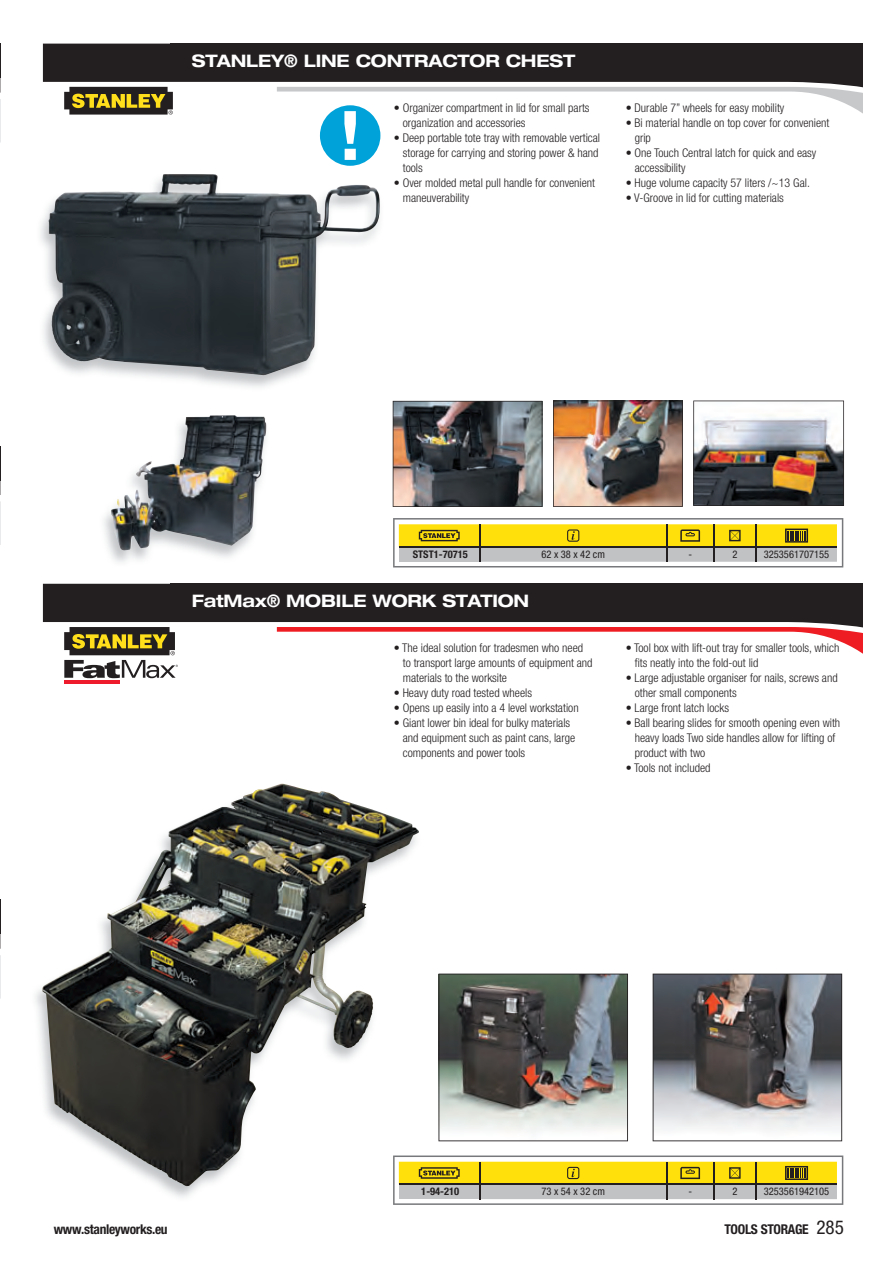
<style>
.page{position:relative;width:893px;height:1264px;background:#fff}
.page>*{position:absolute;margin:0;border:0;box-sizing:border-box;transform-origin:0 0}
.t1{font:700 expanded 17.25px "Helvetica Neue LT Pro";letter-spacing:-.01em;color:#fff}
.t2{font:700 condensed 13.5px "Helvetica Neue LT Pro";letter-spacing:-.025em;color:#231f20}
.t3{font:300 condensed 12px/15px "Helvetica Neue LT Pro";color:#231f20}
.t4{font:condensed 10.5px "Helvetica Neue LT Pro";color:#231f20}
.t5{font:700 condensed 10.5px "Helvetica Neue LT Pro";color:#231f20}
.s1{font-weight:400;font-size:19.05px}
</style>
<div class="page">
<svg style="left:0;top:78px;width:1px;height:15px"></svg>
<svg style="left:0;top:99px;width:1px;height:44px"></svg>
<svg style="left:0;top:480px;width:1px;height:15px"></svg>
<svg style="left:0;top:501px;width:1px;height:44px"></svg>
<svg style="left:0;top:933px;width:1px;height:15px"></svg>
<svg style="left:0;top:955px;width:1px;height:44px"></svg>
<img style="left:48px;top:174px;width:332px;height:201px">
<svg style="left:43px;top:44px;width:820px;height:122px"></svg>
<img style="left:104px;top:416px;width:163px;height:146px">
<img style="left:111px;top:415px;width:139px;height:135px">
<img style="left:393px;top:401px;width:149px;height:106px">
<img style="left:553px;top:400px;width:129px;height:107px">
<img style="left:693px;top:400px;width:151px;height:106px">
<img style="left:35px;top:783px;width:384px;height:415px">
<img style="left:42px;top:783px;width:240px;height:403px">
<img style="left:438px;top:973px;width:190px;height:168px">
<svg style="left:652px;top:973px;width:190px;height:168px;background:#807f81"></svg>
<hr style="left:64px;top:680px;width:56px;height:4px;background:#ee1b2c">
<svg style="left:43px;top:584px;width:820px;height:95px"></svg>
<hr style="left:0;top:44px;width:1px;height:34px;background:#231f20">
<hr style="left:0;top:446px;width:1px;height:34px;background:#231f20">
<hr style="left:0;top:899px;width:1px;height:34px;background:#231f20">
<div style="left:170px;top:44px;width:723px;height:34px;background:#231f20"></div>
<svg style="left:393px;top:518px;width:450px;height:49px"></svg>
<div style="left:170px;top:584px;width:723px;height:34px;background:#231f20"></div>
<svg style="left:393px;top:1155px;width:450px;height:50px"></svg>
<div style="left:863px;top:0;width:30px;height:1264px;background:#fff"></div>
<p class="t1" style="left:192px;top:49px;width:385px">STANLEY® LINE CONTRACTOR CHEST</p>
<p class="t3" style="left:403px;top:100px;width:188px;text-indent:-9px">• Organizer compartment in lid for small parts organization and accessories</p>
<p class="t3" style="left:403px;top:130px;width:199px;text-indent:-9px">• Deep portable tote tray with removable vertical storage for carrying and storing power &amp; hand tools</p>
<p class="t3" style="left:403px;top:175px;width:194px;text-indent:-9px">• Over molded metal pull handle for convenient maneuverability</p>
<p class="t3" style="left:625px;top:100px;width:160px">• Durable 7” wheels for easy mobility</p>
<p class="t3" style="left:634px;top:115px;width:196px;text-indent:-9px">• Bi material handle on top cover for convenient grip</p>
<p class="t3" style="left:634px;top:145px;width:183px;text-indent:-9px">• One Touch Central latch for quick and easy accessibility</p>
<p class="t3" style="left:625px;top:175px;width:186px">• Huge volume capacity 57 liters /~13 Gal.</p>
<p class="t3" style="left:625px;top:190px;width:160px">• V-Groove in lid for cutting materials</p>
<p class="t5" style="left:413px;top:548px;width:57px">STST1-70715</p>
<p class="t4" style="left:541px;top:548px;width:65px">62 x 38 x 42 cm</p>
<p class="t4" style="left:688px;top:548px;width:5px">-</p>
<p class="t4" style="left:732px;top:548px;width:7px">2</p>
<p class="t4" style="left:763px;top:548px;width:67px">3253561707155</p>
<p class="t1" style="left:192px;top:589px;width:339px">FATMAX® MOBILE WORK STATION</p>
<p class="t3" style="left:403px;top:640px;width:191px;text-indent:-9px">• The ideal solution for tradesmen who need to transport large amounts of equipment and materials to the worksite</p>
<p class="t3" style="left:394px;top:685px;width:140px">• Heavy duty road tested wheels</p>
<p class="t3" style="left:394px;top:700px;width:186px">• Opens up easily into a 4 level workstation</p>
<p class="t3" style="left:403px;top:715px;width:174px;text-indent:-9px">• Giant lower bin ideal for bulky materials and equipment such as paint cans, large components and power tools</p>
<p class="t3" style="left:634px;top:640px;width:206px;text-indent:-9px">• Tool box with lift-out tray for smaller tools, which fits neatly into the fold-out lid</p>
<p class="t3" style="left:634px;top:670px;width:204px;text-indent:-9px">• Large adjustable organiser for nails, screws and other small components</p>
<p class="t3" style="left:625px;top:700px;width:105px">• Large front latch locks</p>
<p class="t3" style="left:634px;top:715px;width:207px;text-indent:-9px">• Ball bearing slides for smooth opening even with heavy loads Two side handles allow for lifting of product with two</p>
<p class="t3" style="left:625px;top:760px;width:86px">• Tools not included</p>
<p class="t5" style="left:421px;top:1185px;width:40px">1-94-210</p>
<p class="t4" style="left:541px;top:1185px;width:65px">73 x 54 x 32 cm</p>
<p class="t4" style="left:688px;top:1185px;width:5px">-</p>
<p class="t4" style="left:732px;top:1185px;width:7px">2</p>
<p class="t4" style="left:763px;top:1185px;width:67px">3253561942105</p>
<p class="t2" style="left:54px;top:1221px;width:115px">www.stanleyworks.eu</p>
<p class="t2" style="left:724px;top:1221px;width:121px">TOOLS STORAGE <span class="s1">285</span></p>
</div>
